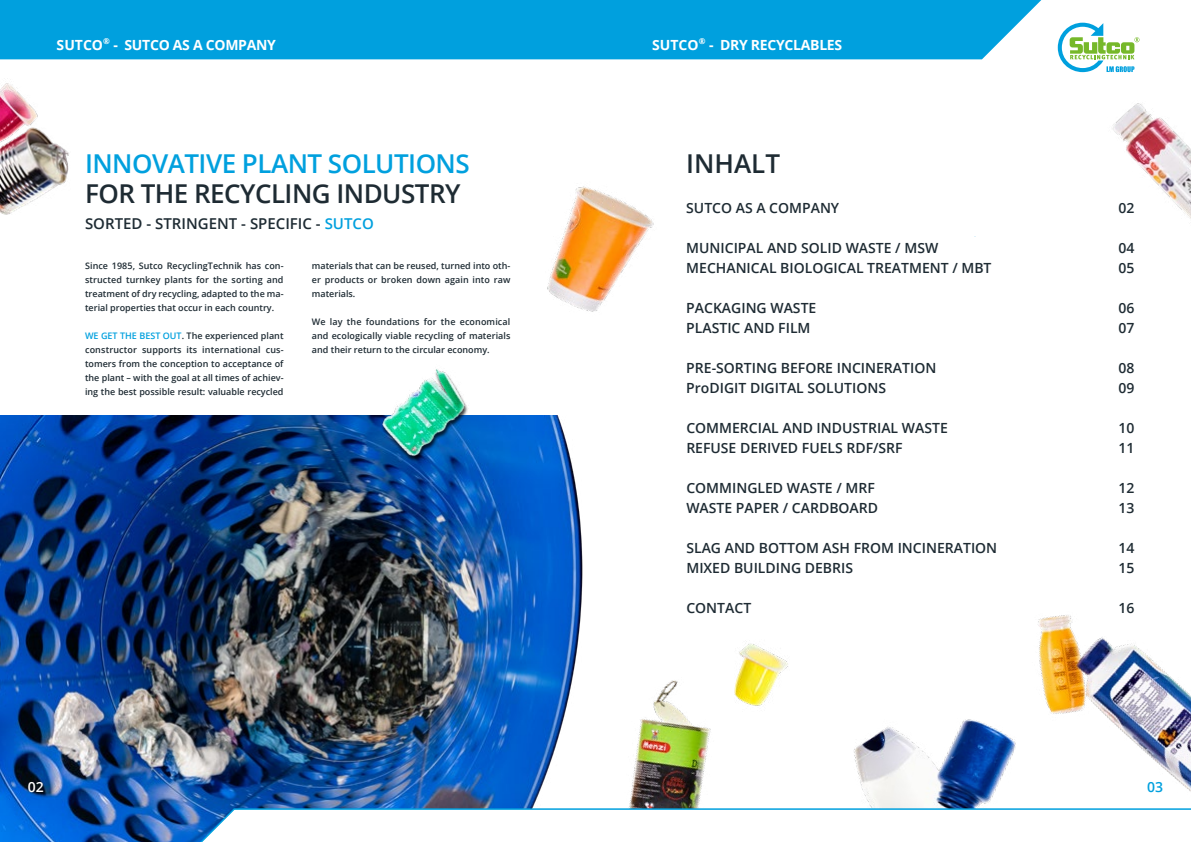
<style>
.page{position:relative;width:1191px;height:842px;background:#fff}
.page>*{position:absolute;margin:0;border:0;box-sizing:border-box;transform-origin:0 0}
.t1{font:600 26px "Open Sans";letter-spacing:-.02em;color:#1e2b33}
.t2{font:600 26px "Open Sans";letter-spacing:-.02em;color:#00a0de}
.t3{font:600 15px "Open Sans";color:#1e2b33}
.t4{font:600 14px "Open Sans";color:#1e2b33}
.t5{font:700 14px "Open Sans";letter-spacing:-.02em;color:#fff}
.t6{font:600 14px "Open Sans";color:#fff}
.t7{font:600 14px "Open Sans";color:#00a0de}
.t8{font:600 9px/14px "Open Sans";color:#1e2b33;text-align:justify}
.s1{color:#00a0de}
</style>
<div class="page">
<img style="left:854px;top:719px;width:141px;height:88px">
<img style="left:629px;top:680px;width:82px;height:127px">
<img style="left:0;top:415px;width:583px;height:427px">
<div style="left:0;top:0;width:1041px;height:59px;background:#00a0de"></div>
<svg style="left:1057px;top:23px;width:82px;height:49px"></svg>
<svg style="left:169px;top:807px;width:826px;height:35px"></svg>
<img style="left:0;top:83px;width:69px;height:132px">
<img style="left:547px;top:186px;width:107px;height:126px">
<img style="left:1112px;top:103px;width:79px;height:116px">
<img style="left:710px;top:643px;width:78px;height:82px">
<img style="left:995px;top:615px;width:196px;height:195px">
<img style="left:349px;top:369px;width:157px;height:128px">
<h3 class="t5" style="left:57px;top:35px;width:221px">SUTCO<sup>®</sup> - SUTCO AS A COMPANY</h3>
<h1 class="t2" style="left:85px;top:146px;width:386px">INNOVATIVE PLANT SOLUTIONS</h1>
<h1 class="t1" style="left:85px;top:176px;width:377px">FOR THE RECYCLING INDUSTRY</h1>
<h2 class="t3" style="left:85px;top:213px;width:290px">SORTED - STRINGENT - SPECIFIC - <span class="s1">SUTCO</span></h2>
<p class="t8" style="left:85px;top:259px;width:200px">Since 1985, Sutco RecyclingTechnik has con&shy;structed turnkey plants for the sorting and treatment of dry recycling, adapted to the ma&shy;terial properties that occur in each country.</p>
<p class="t8" style="left:85px;top:329px;width:200px"><span class="s1">WE GET THE BEST OUT</span>. The experienced plant constructor supports its international cus&shy;tomers from the conception to acceptance of the plant – with the goal at all times of achiev&shy;ing the best possible result: valuable recycled</p>
<p class="t8" style="left:312px;top:259px;width:200px">materials that can be reused, turned into oth&shy;er products or broken down again into raw materials.</p>
<p class="t8" style="left:312px;top:315px;width:200px">We lay the foundations for the economical and ecologically viable recycling of materials and their return to the circular economy.</p>
<h3 class="t6" style="left:28px;top:777px;width:17px">02</h3>
<h3 class="t5" style="left:652px;top:35px;width:191px">SUTCO<sup>®</sup> - DRY RECYCLABLES</h3>
<h1 class="t1" style="left:686px;top:146px;width:95px">INHALT</h1>
<h3 class="t4" style="left:686px;top:198px;width:154px">SUTCO AS A COMPANY</h3>
<h3 class="t4" style="left:1118px;top:198px;width:17px">02</h3>
<h3 class="t4" style="left:686px;top:238px;width:253px">MUNICIPAL AND SOLID WASTE / MSW</h3>
<h3 class="t4" style="left:1118px;top:238px;width:17px">04</h3>
<h3 class="t4" style="left:686px;top:258px;width:307px">MECHANICAL BIOLOGICAL TREATMENT / MBT</h3>
<h3 class="t4" style="left:1118px;top:258px;width:17px">05</h3>
<h3 class="t4" style="left:686px;top:298px;width:132px">PACKAGING WASTE</h3>
<h3 class="t4" style="left:1118px;top:298px;width:17px">06</h3>
<h3 class="t4" style="left:686px;top:318px;width:126px">PLASTIC AND FILM</h3>
<h3 class="t4" style="left:1118px;top:318px;width:17px">07</h3>
<h3 class="t4" style="left:686px;top:358px;width:251px">PRE-SORTING BEFORE INCINERATION</h3>
<h3 class="t4" style="left:1118px;top:358px;width:17px">08</h3>
<h3 class="t4" style="left:686px;top:378px;width:201px">ProDIGIT DIGITAL SOLUTIONS</h3>
<h3 class="t4" style="left:1118px;top:378px;width:17px">09</h3>
<h3 class="t4" style="left:686px;top:418px;width:263px">COMMERCIAL AND INDUSTRIAL WASTE</h3>
<h3 class="t4" style="left:1118px;top:418px;width:17px">10</h3>
<h3 class="t4" style="left:686px;top:438px;width:218px">REFUSE DERIVED FUELS RDF/SRF</h3>
<h3 class="t4" style="left:1118px;top:438px;width:17px">11</h3>
<h3 class="t4" style="left:686px;top:478px;width:190px">COMMINGLED WASTE / MRF</h3>
<h3 class="t4" style="left:1118px;top:478px;width:17px">12</h3>
<h3 class="t4" style="left:686px;top:498px;width:193px">WASTE PAPER / CARDBOARD</h3>
<h3 class="t4" style="left:1118px;top:498px;width:17px">13</h3>
<h3 class="t4" style="left:686px;top:538px;width:312px">SLAG AND BOTTOM ASH FROM INCINERATION</h3>
<h3 class="t4" style="left:1118px;top:538px;width:17px">14</h3>
<h3 class="t4" style="left:686px;top:558px;width:168px">MIXED BUILDING DEBRIS</h3>
<h3 class="t4" style="left:1118px;top:558px;width:17px">15</h3>
<h3 class="t4" style="left:686px;top:598px;width:66px">CONTACT</h3>
<h3 class="t4" style="left:1118px;top:598px;width:17px">16</h3>
<h3 class="t7" style="left:1147px;top:777px;width:17px">03</h3>
</div>
